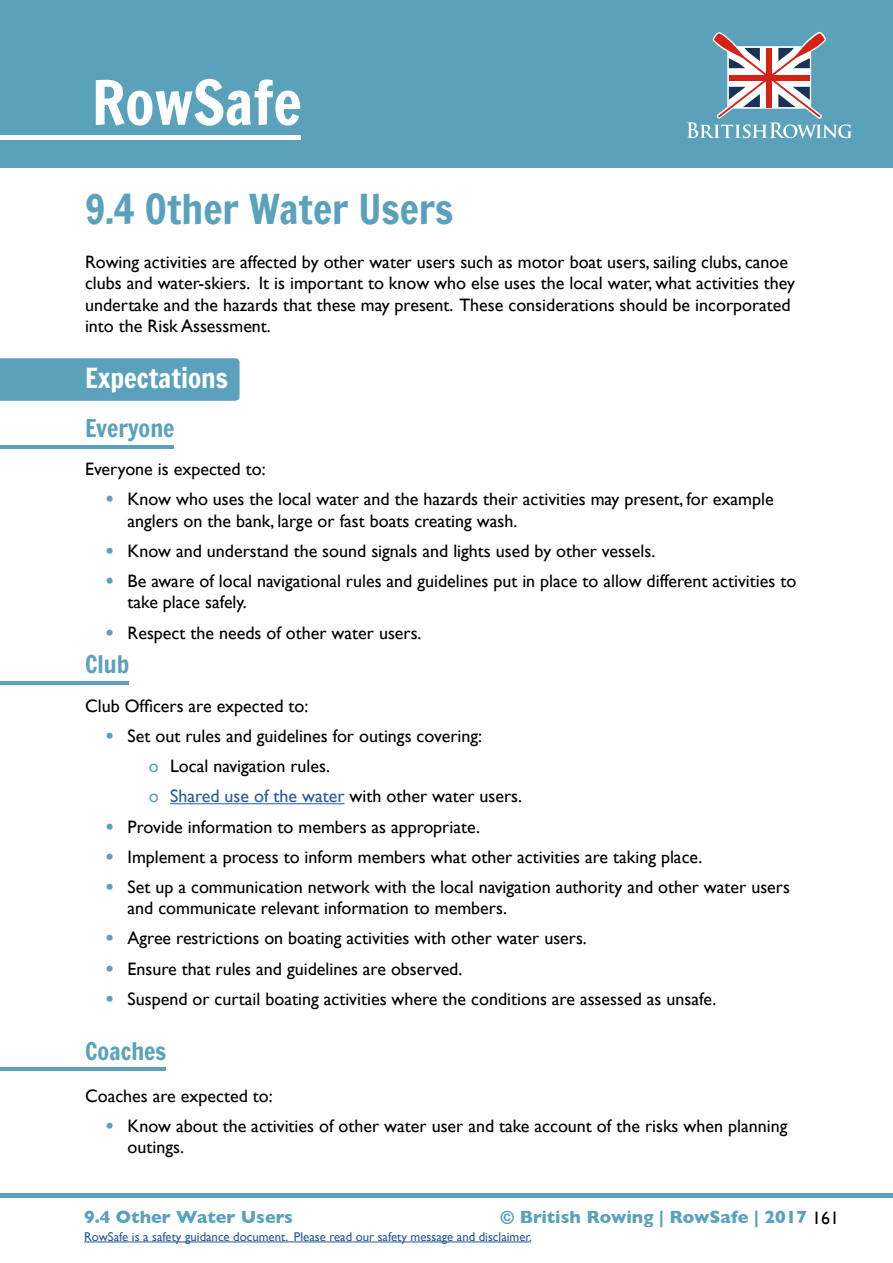
<style>
.page{position:relative;width:893px;height:1263px;background:#fff}
.page>*{position:absolute;margin:0;border:0;box-sizing:border-box;transform-origin:0 0}
.t1{font:60px "Francois One";color:#fff}
.Section_sub_heading{font:40.5px "Francois One";color:#5aa2bb}
.Heading_18pt{font:27px "Francois One";color:#fff}
.Sub-heading{font:24px "Francois One";color:#5aa2bb}
.Body_copy{font:18px/21.6px "Gill Sans";color:#000}
.Bullet_intro_line{font:18px "Gill Sans";color:#000}
.t2{font:700 18px "Gill Sans";color:#5aa2bb}
.t3{font:12.75px "Gill Sans";color:#275b9b}
.s1{font-family:"Francois One";color:#5aa2bb}
.s2{color:#5aa2bb}
.s3{color:#275b9b}
.s4{font-weight:400;color:#000}
</style>
<div class="page">
<hr style="left:0;top:1193px;width:893px;height:4px;background:#5aa2bb">
<div style="left:0;top:0;width:893px;height:168px;background:#5aa2bb"></div>
<svg style="left:687px;top:32px;width:165px;height:106px"></svg>
<hr style="left:0;top:135px;width:301px;height:4px;background:#fff">
<hr style="left:84px;top:1241px;width:447px;height:1px;background:#275b9b">
<div style="left:0;top:358px;width:240px;height:43px;background:#5aa2bb"></div>
<hr style="left:0;top:445px;width:174px;height:4px;background:#5aa2bb">
<hr style="left:170px;top:803px;width:175px;height:1px;background:#275b9b">
<hr style="left:0;top:681px;width:128px;height:4px;background:#5aa2bb">
<hr style="left:0;top:1067px;width:166px;height:4px;background:#5aa2bb">
<h1 class="t1" style="left:92px;top:59px;width:211px">RowSafe</h1>
<p class="Section_sub_heading" style="left:85px;top:180px;width:370px">9.4 Other Water Users</p>
<p class="Body_copy" style="left:85px;top:250px;width:712px">Rowing activities are affected by other water users such as motor boat users, sailing clubs, canoe clubs and water-skiers. It is important to know who else uses the local water, what activities they undertake and the hazards that these may present. These considerations should be incorporated into the Risk Assessment.</p>
<p class="Heading_18pt" style="left:85px;top:359px;width:145px">Expectations</p>
<p class="Sub-heading" style="left:85px;top:411px;width:91px">Everyone</p>
<p class="Bullet_intro_line" style="left:85px;top:458px;width:182px">Everyone is expected to:</p>
<p class="Body_copy" style="left:128px;top:488px;width:648px;text-indent:-21px"><span class="s1">•</span> Know who uses the local water and the hazards their activities may present, for example anglers on the bank, large or fast boats creating wash.</p>
<p class="Body_copy" style="left:106px;top:540px;width:550px"><span class="s1">•</span> Know and understand the sound signals and lights used by other vessels.</p>
<p class="Body_copy" style="left:128px;top:570px;width:670px;text-indent:-21px"><span class="s1">•</span> Be aware of local navigational rules and guidelines put in place to allow different activities to take place safely.</p>
<p class="Body_copy" style="left:106px;top:621px;width:317px"><span class="s1">•</span> Respect the needs of other water users.</p>
<p class="Sub-heading" style="left:85px;top:646px;width:46px">Club</p>
<p class="Bullet_intro_line" style="left:85px;top:695px;width:225px">Club Officers are expected to:</p>
<p class="Body_copy" style="left:106px;top:725px;width:377px"><span class="s1">•</span> Set out rules and guidelines for outings covering:</p>
<p class="Body_copy" style="left:149px;top:755px;width:183px"><span class="s2">o</span> Local navigation rules.</p>
<p class="Body_copy" style="left:149px;top:785px;width:375px"><span class="s2">o</span> <span class="s3">Shared use of the water</span> with other water users.</p>
<p class="Body_copy" style="left:106px;top:815px;width:375px"><span class="s1">•</span> Provide information to members as appropriate.</p>
<p class="Body_copy" style="left:106px;top:845px;width:598px"><span class="s1">•</span> Implement a process to inform members what other activities are taking place.</p>
<p class="Body_copy" style="left:128px;top:876px;width:664px;text-indent:-21px"><span class="s1">•</span> Set up a communication network with the local navigation authority and other water users and communicate relevant information to members.</p>
<p class="Body_copy" style="left:106px;top:927px;width:482px"><span class="s1">•</span> Agree restrictions on boating activities with other water users.</p>
<p class="Body_copy" style="left:106px;top:957px;width:358px"><span class="s1">•</span> Ensure that rules and guidelines are observed.</p>
<p class="Body_copy" style="left:106px;top:987px;width:611px"><span class="s1">•</span> Suspend or curtail boating activities where the conditions are assessed as unsafe.</p>
<p class="Sub-heading" style="left:85px;top:1033px;width:83px">Coaches</p>
<p class="Bullet_intro_line" style="left:85px;top:1085px;width:189px">Coaches are expected to:</p>
<p class="Body_copy" style="left:128px;top:1115px;width:661px;text-indent:-21px"><span class="s1">•</span> Know about the activities of other water user and take account of the risks when planning outings.</p>
<p class="t2" style="left:84px;top:1202px;width:210px">9.4 Other Water Users</p>
<p class="t2" style="left:500px;top:1203px;width:341px">© British Rowing | RowSafe | 2017 <span class="s4">161</span></p>
<p class="t3" style="left:84px;top:1229px;width:449px">RowSafe is a safety guidance document. Please read our safety message and disclaimer.</p>
</div>
